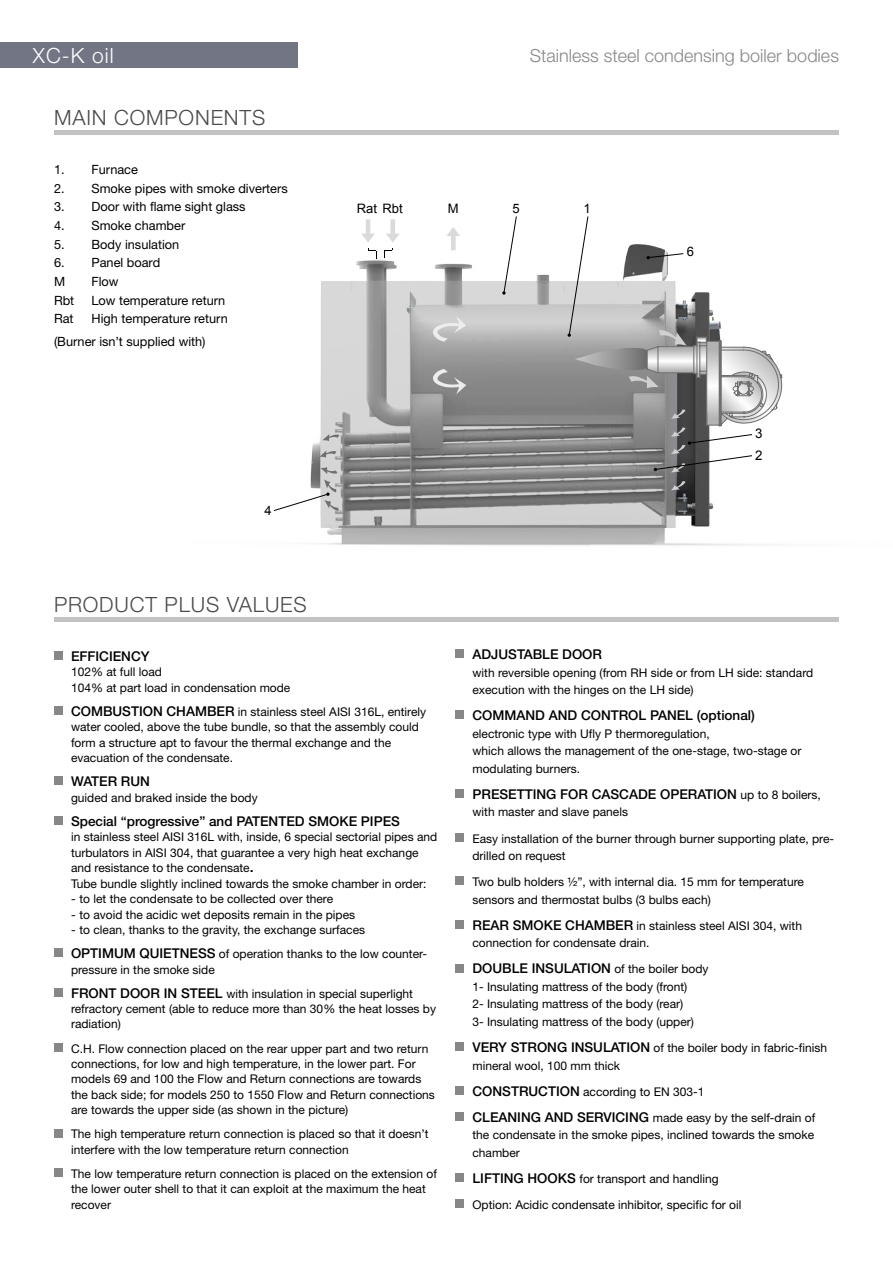
<style>
.page{position:relative;width:893px;height:1263px;background:#fff}
.page>*{position:absolute;margin:0;border:0;box-sizing:border-box;transform-origin:0 0}
.t1{font:300 21px "Helvetica Neue";letter-spacing:.04em;color:#4a4a49}
.t2{font:300 21px "Helvetica Neue";color:#fff}
.t3{font:300 18px "Helvetica Neue";color:#878787}
.t4{font:500 13.5px "Helvetica Neue";color:#000}
.t5{font:13.35px "Arial";color:#000}
.t6{font:13.05px "Arial";color:#000}
.t7{font:12.75px/18.6px "Helvetica Neue";color:#000}
.t8{font:12px/15.5px "Helvetica Neue";color:#000}
.s1{font-weight:500;font-size:13.5px}
.s2{font-weight:500;font-size:14.25px}
.s3{font-weight:400;font-size:12px}
</style>
<div class="page">
<hr style="left:54px;top:131px;width:785px;height:4px;background:#c2c2c2">
<div style="left:0;top:42px;width:298px;height:26px;background:#727584"></div>
<img style="left:311px;top:250px;width:472px;height:296px">
<svg style="left:433px;top:316px;width:33px;height:26px"></svg>
<svg style="left:433px;top:369px;width:33px;height:25px"></svg>
<svg style="left:322px;top:434px;width:17px;height:7px"></svg>
<svg style="left:319px;top:451px;width:17px;height:7px"></svg>
<svg style="left:671px;top:481px;width:14px;height:9px"></svg>
<svg style="left:502px;top:216px;width:15px;height:79px"></svg>
<svg style="left:274px;top:467px;width:65px;height:44px"></svg>
<svg style="left:447px;top:227px;width:13px;height:23px"></svg>
<svg style="left:384px;top:219px;width:16px;height:39px"></svg>
<svg style="left:361px;top:219px;width:16px;height:40px"></svg>
<svg style="left:568px;top:216px;width:214px;height:256px"></svg>
<div style="left:54px;top:617px;width:785px;height:5px;background:#c2c2c2"></div>
<div style="left:54px;top:651px;width:9px;height:8px;background:#878787"></div>
<div style="left:54px;top:706px;width:9px;height:8px;background:#878787"></div>
<div style="left:54px;top:776px;width:9px;height:9px;background:#878787"></div>
<div style="left:54px;top:816px;width:9px;height:8px;background:#878787"></div>
<div style="left:54px;top:948px;width:9px;height:9px;background:#878787"></div>
<div style="left:54px;top:988px;width:9px;height:8px;background:#878787"></div>
<div style="left:54px;top:1043px;width:9px;height:8px;background:#878787"></div>
<div style="left:54px;top:1129px;width:9px;height:8px;background:#878787"></div>
<div style="left:54px;top:1168px;width:9px;height:9px;background:#878787"></div>
<div style="left:455px;top:649px;width:9px;height:9px;background:#878787"></div>
<div style="left:455px;top:711px;width:9px;height:8px;background:#878787"></div>
<div style="left:455px;top:789px;width:9px;height:9px;background:#878787"></div>
<div style="left:455px;top:833px;width:9px;height:8px;background:#878787"></div>
<div style="left:455px;top:876px;width:9px;height:9px;background:#878787"></div>
<div style="left:455px;top:920px;width:9px;height:9px;background:#878787"></div>
<div style="left:455px;top:964px;width:9px;height:8px;background:#878787"></div>
<div style="left:455px;top:1042px;width:9px;height:9px;background:#878787"></div>
<div style="left:455px;top:1086px;width:9px;height:8px;background:#878787"></div>
<div style="left:455px;top:1112px;width:9px;height:9px;background:#878787"></div>
<div style="left:455px;top:1173px;width:9px;height:9px;background:#878787"></div>
<div style="left:455px;top:1199px;width:9px;height:9px;background:#878787"></div>
<h1 class="t2" style="left:33px;top:43px;width:82px">XC-K oil</h1>
<h2 class="t3" style="left:530px;top:45px;width:311px">Stainless steel condensing boiler bodies</h2>
<h1 class="t1" style="left:54px;top:105px;width:213px">MAIN COMPONENTS</h1>
<p class="t7" style="left:54px;top:160px;width:86px">1. Furnace</p>
<p class="t7" style="left:54px;top:179px;width:235px">2. Smoke pipes with smoke diverters</p>
<p class="t7" style="left:54px;top:197px;width:193px">3. Door with flame sight glass</p>
<p class="t7" style="left:54px;top:216px;width:133px">4. Smoke chamber</p>
<p class="t7" style="left:54px;top:235px;width:127px">5. Body insulation</p>
<p class="t7" style="left:54px;top:253px;width:108px">6. Panel board<br>M</p>
<p class="t7" style="left:91px;top:272px;width:29px">Flow</p>
<p class="t7" style="left:54px;top:290px;width:22px">Rbt</p>
<p class="t7" style="left:91px;top:290px;width:135px">Low temperature return</p>
<p class="t7" style="left:54px;top:309px;width:21px">Rat</p>
<p class="t7" style="left:54px;top:307px;width:175px;line-height:22.8px;text-indent:37px">High temperature return (Burner isn’t supplied with)</p>
<p class="t6" style="left:264px;top:502px;width:9px">4</p>
<p class="t6" style="left:357px;top:200px;width:47px">Rat Rbt</p>
<p class="t6" style="left:448px;top:200px;width:12px">M</p>
<p class="t6" style="left:512px;top:200px;width:9px">5</p>
<p class="t6" style="left:583px;top:200px;width:9px">1</p>
<p class="t6" style="left:687px;top:243px;width:9px">6</p>
<p class="t5" style="left:755px;top:424px;width:9px">3</p>
<p class="t5" style="left:755px;top:446px;width:9px">2</p>
<h1 class="t1" style="left:54px;top:592px;width:254px">PRODUCT PLUS VALUES</h1>
<p class="t4" style="left:71px;top:648px;width:80px">EFFICIENCY</p>
<p class="t8" style="left:71px;top:664px;width:221px">102% at full load<br>104% at part load in condensation mode</p>
<p class="t8" style="left:71px;top:703px;width:357px"><span class="s1">COMBUSTION CHAMBER</span> in stainless steel AISI 316L, entirely water cooled, above the tube bundle, so that the assembly could form a structure apt to favour the thermal exchange and the evacuation of the condensate.</p>
<p class="t4" style="left:71px;top:773px;width:80px">WATER RUN</p>
<p class="t8" style="left:71px;top:789px;width:188px">guided and braked inside the body</p>
<p class="t4" style="left:71px;top:813px;width:330px">Special “progressive” and PATENTED SMOKE PIPES</p>
<p class="t8" style="left:71px;top:829px;width:368px">in stainless steel AISI 316L with, inside, 6 special sectorial pipes and turbulators in AISI 304, that guarantee a very high heat exchange and resistance to the condensate<span class="s2">.<br></span>Tube bundle slightly inclined towards the smoke chamber in order:</p>
<p class="t8" style="left:71px;top:891px;width:264px">- to let the condensate to be collected over there</p>
<p class="t8" style="left:71px;top:906px;width:286px">- to avoid the acidic wet deposits remain in the pipes</p>
<p class="t8" style="left:71px;top:917px;width:358px;line-height:24px">- to clean, thanks to the gravity, the exchange surfaces<br><span class="s1">OPTIMUM QUIETNESS</span> of operation thanks to the low counter-</p>
<p class="t8" style="left:71px;top:957px;width:343px;line-height:24px">pressure in the smoke side<br><span class="s1">FRONT DOOR IN STEEL</span> with insulation in special superlight</p>
<p class="t8" style="left:71px;top:1001px;width:366px">refractory cement (able to reduce more than 30% the heat losses by radiation)</p>
<p class="t8" style="left:71px;top:1040px;width:365px">C.H. Flow connection placed on the rear upper part and two return connections, for low and high temperature, in the lower part. For models 69 and 100 the Flow and Return connections are towards the back side; for models 250 to 1550 Flow and Return connections are towards the upper side (as shown in the picture)</p>
<p class="t8" style="left:71px;top:1126px;width:359px">The high temperature return connection is placed so that it doesn’t interfere with the low temperature return connection</p>
<p class="t8" style="left:71px;top:1166px;width:367px">The low temperature return connection is placed on the extension of the lower outer shell to that it can exploit at the maximum the heat recover</p>
<p class="t4" style="left:472px;top:646px;width:131px">ADJUSTABLE DOOR</p>
<p class="t8" style="left:472px;top:663px;width:342px;line-height:17.5px">with reversible opening (from RH side or from LH side: standard execution with the hinges on the LH side)</p>
<p class="t4" style="left:472px;top:707px;width:284px">COMMAND AND CONTROL PANEL (optional)</p>
<p class="t8" style="left:472px;top:724px;width:330px;line-height:17.5px">electronic type with Ufly P thermoregulation,<br>which allows the management of the one-stage, two-stage or modulating burners.</p>
<p class="t4" style="left:472px;top:786px;width:350px">PRESETTING FOR CASCADE OPERATION <span class="s3">up to 8 boilers,</span></p>
<p class="t8" style="left:472px;top:799px;width:363px;line-height:26.1px">with master and slave panels<br>Easy installation of the burner through burner supporting plate, pre-</p>
<p class="t8" style="left:472px;top:842px;width:333px;line-height:26.1px">drilled on request<br>Two bulb holders ½”, with internal dia. 15 mm for temperature</p>
<p class="t8" style="left:472px;top:886px;width:331px;line-height:26.1px">sensors and thermostat bulbs (3 bulbs each)<br><span class="s1">REAR SMOKE CHAMBER</span> in stainless steel AISI 304, with</p>
<p class="t8" style="left:472px;top:935px;width:179px">connection for condensate drain.</p>
<p class="t4" style="left:472px;top:960px;width:238px">DOUBLE INSULATION <span class="s3">of the boiler body</span></p>
<p class="t8" style="left:472px;top:978px;width:223px;line-height:17.5px">1- Insulating mattress of the body (front)<br>2- Insulating mattress of the body (rear)<br>3- Insulating mattress of the body (upper)</p>
<p class="t8" style="left:472px;top:1039px;width:356px;line-height:17.5px"><span class="s1">VERY STRONG INSULATION</span> of the boiler body in fabric-finish mineral wool, 100 mm thick</p>
<p class="t8" style="left:472px;top:1078px;width:344px;line-height:26.1px"><span class="s1">CONSTRUCTION</span> according to EN 303-1<br><span class="s1">CLEANING AND SERVICING</span> made easy by the self-drain of</p>
<p class="t8" style="left:472px;top:1126px;width:343px;line-height:17.5px">the condensate in the smoke pipes, inclined towards the smoke chamber</p>
<p class="t8" style="left:472px;top:1165px;width:270px;line-height:26.1px"><span class="s1">LIFTING HOOKS</span> for transport and handling<br>Option: Acidic condensate inhibitor, specific for oil</p>
</div>
